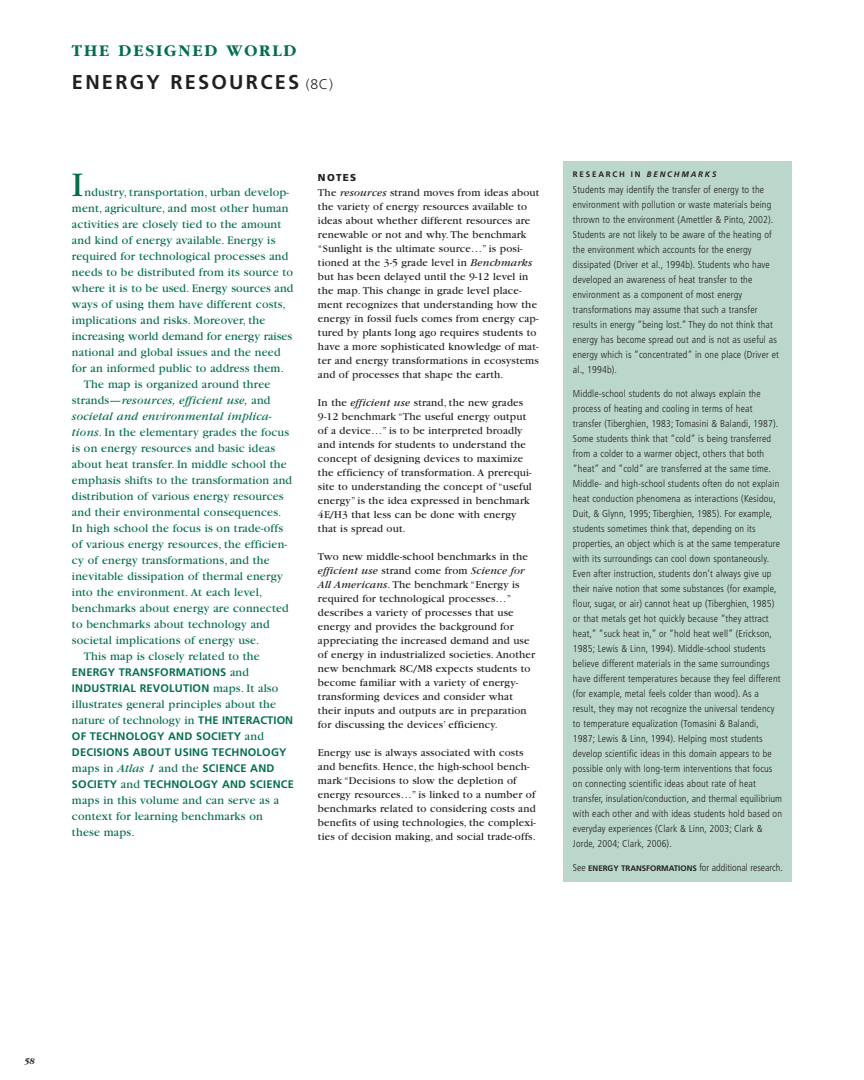
<style>
.page{position:relative;width:864px;height:1080px;background:#fff}
.page>*{position:absolute;margin:0;border:0;box-sizing:border-box;transform-origin:0 0}
.t1{font:36px "Garamond";color:#007049}
.t2{font:700 20px "Frutiger";letter-spacing:.11em;color:#231f20}
.t3{font:700 17px "Garamond";letter-spacing:.11em;color:#007049}
.t4{font:12px/16px "Garamond";letter-spacing:.015em;color:#007049}
.t5{font:italic 12px "Garamond";letter-spacing:.015em;color:#007049}
.t6{font:11px/14px "Garamond";letter-spacing:.015em;color:#231f20}
.t7{font:700 11px/16px "Frutiger";letter-spacing:.015em;color:#007049}
.t8{font:300 condensed 10px/15px "Frutiger";letter-spacing:.015em;color:#231f20}
.t9{font:300 condensed 10px "Frutiger";letter-spacing:-.005em;color:#231f20}
.t10{font:900 10px "Frutiger";letter-spacing:.12em;color:#231f20}
.t11{font:italic 700 9px "Garamond";color:#231f20}
.t12{font:700 8px "Frutiger";letter-spacing:.22em;color:#231f20}
.s1{font-weight:300;font-size:14px}
.s2{font-style:normal}
.s3{font-style:italic}
.s4{font-family:"Garamond";font-weight:400;font-size:12px}
.s5{font-family:"Frutiger";font-weight:700;font-size:11px}
.s6{font-weight:700;font-stretch:normal;font-size:8px}
</style>
<div class="page">
<div style="left:564px;top:162px;width:228px;height:720px;background:#bbd7cc"></div>
<h3 class="t3" style="left:72px;top:41px;width:226px">THE DESIGNED WORLD</h3>
<h2 class="t2" style="left:72px;top:74px;width:262px">ENERGY RESOURCES <span class="s1">(8C)</span></h2>
<h1 class="t1" style="left:72px;top:172px;width:13px">I</h1>
<p class="t4" style="left:85px;top:185px;width:206px">ndustry, transportation, urban develop-</p>
<p class="t4" style="left:72px;top:201px;width:218px">ment, agriculture, and most other human</p>
<p class="t4" style="left:72px;top:217px;width:211px">activities are closely tied to the amount</p>
<p class="t4" style="left:72px;top:233px;width:205px">and kind of energy available. Energy is</p>
<p class="t4" style="left:72px;top:249px;width:218px">required for technological processes and</p>
<p class="t4" style="left:72px;top:265px;width:223px">needs to be distributed from its source to</p>
<p class="t4" style="left:72px;top:281px;width:223px">where it is to be used. Energy sources and</p>
<p class="t4" style="left:72px;top:297px;width:215px">ways of using them have different costs,</p>
<p class="t4" style="left:72px;top:313px;width:195px">implications and risks. Moreover, the</p>
<p class="t4" style="left:72px;top:329px;width:222px">increasing world demand for energy raises</p>
<p class="t4" style="left:72px;top:345px;width:210px">national and global issues and the need</p>
<p class="t4" style="left:72px;top:361px;width:213px">for an informed public to address them.</p>
<p class="t4" style="left:84px;top:377px;width:188px">The map is organized around three</p>
<p class="t5" style="left:72px;top:396px;width:200px"><span class="s2">strands—</span>resources, efficient use, <span class="s2">and</span></p>
<p class="t5" style="left:72px;top:412px;width:201px">societal and environmental implica-</p>
<p class="t4" style="left:72px;top:425px;width:219px"><span class="s3">tions</span>. In the elementary grades the focus</p>
<p class="t4" style="left:72px;top:441px;width:205px">is on energy resources and basic ideas</p>
<p class="t4" style="left:72px;top:457px;width:216px">about heat transfer. In middle school the</p>
<p class="t4" style="left:72px;top:473px;width:222px">emphasis shifts to the transformation and</p>
<p class="t4" style="left:72px;top:489px;width:213px">distribution of various energy resources</p>
<p class="t4" style="left:72px;top:505px;width:211px">and their environmental consequences.</p>
<p class="t4" style="left:72px;top:521px;width:213px">In high school the focus is on trade-offs</p>
<p class="t4" style="left:72px;top:537px;width:217px">of various energy resources, the efficien-</p>
<p class="t4" style="left:72px;top:553px;width:199px">cy of energy transformations, and the</p>
<p class="t4" style="left:72px;top:569px;width:212px">inevitable dissipation of thermal energy</p>
<p class="t4" style="left:72px;top:585px;width:192px">into the environment. At each level,</p>
<p class="t4" style="left:72px;top:601px;width:218px">benchmarks about energy are connected</p>
<p class="t4" style="left:72px;top:617px;width:199px">to benchmarks about technology and</p>
<p class="t4" style="left:72px;top:633px;width:189px">societal implications of energy use.</p>
<p class="t4" style="left:84px;top:649px;width:177px">This map is closely related to the</p>
<p class="t7" style="left:72px;top:665px;width:208px">ENERGY TRANSFORMATIONS <span class="s4">and<br></span>INDUSTRIAL REVOLUTION <span class="s4">maps. It also</span></p>
<p class="t4" style="left:72px;top:697px;width:223px">illustrates general principles about the nature of technology in <span class="s5">THE INTERACTION</span></p>
<p class="t7" style="left:72px;top:729px;width:216px">OF TECHNOLOGY AND SOCIETY <span class="s4">and<br></span>DECISIONS ABOUT USING TECHNOLOGY</p>
<p class="t4" style="left:72px;top:761px;width:204px">maps in <span class="s3">Atlas 1</span> and the <span class="s5">SCIENCE AND</span></p>
<p class="t7" style="left:72px;top:777px;width:223px">SOCIETY <span class="s4">and</span> TECHNOLOGY AND SCIENCE</p>
<p class="t4" style="left:72px;top:793px;width:209px">maps in this volume and can serve as a context for learning benchmarks on these maps.</p>
<p class="t10" style="left:318px;top:174px;width:40px">NOTES</p>
<p class="t6" style="left:318px;top:187px;width:223px">The <span class="s3">resources</span> strand moves from ideas about the variety of energy resources available to ideas about whether different resources are renewable or not and why. The benchmark “Sunlight is the ultimate source…” is posi&shy;tioned at the 3-5 grade level in <span class="s3">Benchmarks </span>but has been delayed until the 9-12 level in the map. This change in grade level place&shy;ment recognizes that understanding how the energy in fossil fuels comes from energy cap&shy;tured by plants long ago requires students to have a more sophisticated knowledge of mat&shy;ter and energy transformations in ecosystems and of processes that shape the earth.</p>
<p class="t6" style="left:318px;top:397px;width:215px">In the <span class="s3">efficient use</span> strand, the new grades 9-12 benchmark “The useful energy output of a device…” is to be interpreted broadly and intends for students to understand the concept of designing devices to maximize the efficiency of transformation. A prerequi&shy;site to understanding the concept of “useful energy” is the idea expressed in benchmark 4E/H3 that less can be done with energy that is spread out.</p>
<p class="t6" style="left:318px;top:551px;width:219px">Two new middle-school benchmarks in the <span class="s3">efficient use</span> strand come from <span class="s3">Science for All Americans</span>. The benchmark “Energy is required for technological processes…” describes a variety of processes that use energy and provides the background for appreciating the increased demand and use of energy in industrialized societies. Another new benchmark 8C/M8 expects students to become familiar with a variety of energy&shy;transforming devices and consider what their inputs and outputs are in preparation for discussing the devices’ efficiency.</p>
<p class="t6" style="left:318px;top:747px;width:219px">Energy use is always associated with costs and benefits. Hence, the high-school bench&shy;mark “Decisions to slow the depletion of energy resources…” is linked to a number of benchmarks related to considering costs and benefits of using technologies, the complexi&shy;ties of decision making, and social trade-offs.</p>
<p class="t12" style="left:573px;top:171px;width:145px">RESEARCH IN <span class="s3">BENCHMARKS</span></p>
<p class="t8" style="left:573px;top:183px;width:207px">Students may identify the transfer of energy to the environment with pollution or waste materials being thrown to the environment (Amettler &amp; Pinto, 2002).<br>Students are not likely to be aware of the heating of the environment which accounts for the energy dissipated (Driver et al., 1994b). Students who have developed an awareness of heat transfer to the environment as a component of most energy transformations may assume that such a transfer results in energy “being lost.” They do not think that energy has become spread out and is not as useful as energy which is “concentrated” in one place (Driver et al., 1994b).</p>
<p class="t8" style="left:573px;top:387px;width:211px">Middle-school students do not always explain the process of heating and cooling in terms of heat transfer (Tiberghien, 1983; Tomasini &amp; Balandi, 1987).<br>Some students think that “cold” is being transferred from a colder to a warmer object, others that both “heat” and “cold” are transferred at the same time.<br>Middle- and high-school students often do not explain heat conduction phenomena as interactions (Kesidou, Duit, &amp; Glynn, 1995; Tiberghien, 1985). For example, students sometimes think that, depending on its properties, an object which is at the same temperature with its surroundings can cool down spontaneously.<br>Even after instruction, students don’t always give up their naive notion that some substances (for example, flour, sugar, or air) cannot heat up (Tiberghien, 1985) or that metals get hot quickly because “they attract heat,” “suck heat in,” or “hold heat well” (Erickson, 1985; Lewis &amp; Linn, 1994). Middle-school students believe different materials in the same surroundings have different temperatures because they feel different (for example, metal feels colder than wood). As a result, they may not recognize the universal tendency to temperature equalization (Tomasini &amp; Balandi, 1987; Lewis &amp; Linn, 1994). Helping most students develop scientific ideas in this domain appears to be possible only with long-term interventions that focus on connecting scientific ideas about rate of heat transfer, insulation/conduction, and thermal equilibrium with each other and with ideas students hold based on everyday experiences (Clark &amp; Linn, 2003; Clark &amp; Jorde, 2004; Clark, 2006).</p>
<p class="t9" style="left:573px;top:863px;width:211px">See <span class="s6">ENERGY TRANSFORMATIONS</span> for additional research.</p>
<p class="t11" style="left:24px;top:1056px;width:12px">58</p>
</div>
